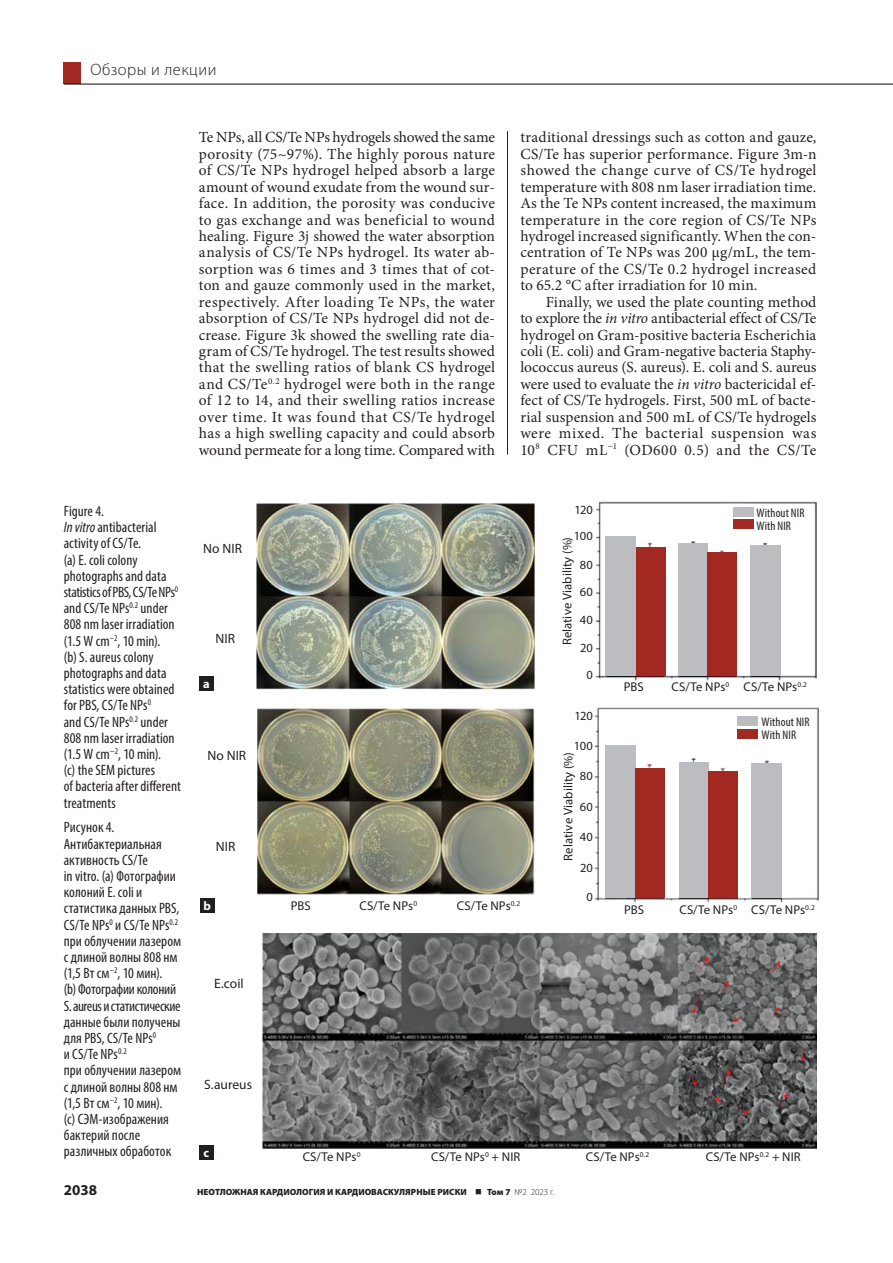
<style>
.page{position:relative;width:893px;height:1263px;background:#fff}
.page>*{position:absolute;margin:0;border:0;box-sizing:border-box;transform-origin:0 0}
.t1{font:300 16.5px "Myriad Pro";letter-spacing:.03em;color:#231f20}
.t2{font:15.45px/16.4px "Minion Pro";letter-spacing:.02em;color:#231f20;text-align:justify}
.t3{font:condensed 15px/16.2px "Myriad Pro";letter-spacing:.005em;color:#231f20}
.t4{font:700 15px "Myriad Pro";color:#231f20}
.t5{font:13.5px "Myriad Pro";letter-spacing:.005em;color:#231f20}
.t6{font:12.75px "Myriad Pro";letter-spacing:.005em;color:#231f20}
.t7{font:condensed 12.45px/13.5px "Myriad Pro";letter-spacing:.01em;color:#231f20}
.t8{font:12.45px "Myriad Pro";letter-spacing:.005em;color:#231f20}
.t9{font:700 12.45px "Myriad Pro";color:#fff}
.t10{font:900 9px "Myriad Pro";color:#231f20}
.s1{font-style:italic}
.s2{font-weight:300}
</style>
<div class="page">
<hr style="left:507px;top:131px;width:1px;height:324px;background:#231f20">
<img style="left:256px;top:503px;width:279px;height:187px">
<img style="left:595px;top:501px;width:221px;height:180px">
<img style="left:258px;top:708px;width:277px;height:186px">
<img style="left:595px;top:707px;width:224px;height:195px">
<img style="left:262px;top:933px;width:554px;height:216px">
<div style="left:199px;top:676px;width:15px;height:15px;background:#231f20"></div>
<div style="left:200px;top:898px;width:15px;height:15px;background:#231f20"></div>
<div style="left:199px;top:1145px;width:15px;height:15px;background:#231f20"></div>
<div style="left:606px;top:537px;width:30px;height:139px;background:#bcbdc0"></div>
<div style="left:678px;top:544px;width:30px;height:132px;background:#bcbdc0"></div>
<div style="left:750px;top:545px;width:30px;height:131px;background:#bcbdc0"></div>
<div style="left:733px;top:507px;width:21px;height:10px;background:#bcbdc0"></div>
<div style="left:733px;top:519px;width:21px;height:10px;background:#a22922"></div>
<div style="left:636px;top:547px;width:29px;height:129px;background:#a22922"></div>
<div style="left:707px;top:552px;width:30px;height:124px;background:#a22922"></div>
<div style="left:737px;top:716px;width:20px;height:10px;background:#bcbdc0"></div>
<div style="left:737px;top:729px;width:20px;height:10px;background:#a22922"></div>
<div style="left:605px;top:745px;width:30px;height:153px;background:#bcbdc0"></div>
<div style="left:679px;top:762px;width:30px;height:136px;background:#bcbdc0"></div>
<div style="left:751px;top:763px;width:31px;height:135px;background:#bcbdc0"></div>
<div style="left:635px;top:768px;width:29px;height:130px;background:#a22922"></div>
<div style="left:708px;top:771px;width:30px;height:127px;background:#a22922"></div>
<hr style="left:64px;top:83px;width:829px;height:2px;background:#231f20">
<div style="left:64px;top:63px;width:17px;height:21px;background:#a22922"></div>
<p class="t1" style="left:90px;top:61px;width:127px">Обзоры и лекции</p>
<p class="t2" style="left:199px;top:129px;width:298px">Te NPs, all CS/Te NPs hydrogels showed the same porosity (75~97%). The highly porous nature of CS/Te NPs hydrogel helped absorb a large amount of wound exudate from the wound sur&shy;face. In addition, the porosity was conducive to gas exchange and was beneficial to wound healing. Figure 3j showed the water absorption analysis of CS/Te NPs hydrogel. Its water ab&shy;sorption was 6 times and 3 times that of cot&shy;ton and gauze commonly used in the market, respectively. After loading Te NPs, the water absorption of CS/Te NPs hydrogel did not de&shy;crease. Figure 3k showed the swelling rate dia&shy;gram of CS/Te hydrogel. The test results showed that the swelling ratios of blank CS hydrogel and CS/Te<sup>0.2</sup> hydrogel were both in the range of 12 to 14, and their swelling ratios increase over time. It was found that CS/Te hydrogel has a high swelling capacity and could absorb wound permeate for a long time. Compared with</p>
<p class="t2" style="left:520px;top:129px;width:298px">traditional dressings such as cotton and gauze, CS/Te has superior performance. Figure 3m-n showed the change curve of CS/Te hydrogel temperature with 808 nm laser irradiation time.<br>As the Te NPs content increased, the maximum temperature in the core region of CS/Te NPs hydrogel increased significantly. When the con&shy;centration of Te NPs was 200 μg/mL, the tem&shy;perature of the CS/Te 0.2 hydrogel increased to 65.2 °C after irradiation for 10 min.</p>
<p class="t2" style="left:520px;top:294px;width:298px;text-indent:26px">Finally, we used the plate counting method to explore the <span class="s1">in vitro</span> antibacterial effect of CS/Te hydrogel on Gram-positive bacteria Escherichia coli (E. coli) and Gram-negative bacteria Staphy&shy;lococcus aureus (S. aureus). E. coli and S. aureus were used to evaluate the <span class="s1">in vitro</span> bactericidal ef&shy;fect of CS/Te hydrogels. First, 500 mL of bacte&shy;rial suspension and 500 mL of CS/Te hydrogels were mixed. The bacterial suspension was 10<sup>8</sup> CFU mL<sup>−1</sup> (OD600 0.5) and the CS/Te</p>
<p class="t3" style="left:64px;top:503px;width:119px">Figure 4.<br><span class="s1">In vitro</span> antibacterial activity of CS/Te.<br>(a) E. coli colony photographs and data statistics of PBS, CS/Te NPs<sup>0 </sup>and CS/Te NPs<sup>0.2</sup> under<br>808 nm laser irradiation (1.5 W cm<sup>–2</sup>, 10 min).<br>(b) S. aureus colony photographs and data statistics were obtained for PBS, CS/Te NPs<sup>0<br></sup>and CS/Te NPs<sup>0.2</sup> under<br>808 nm laser irradiation (1.5 W cm<sup>−2</sup>, 10 min).<br>(c) the SEM pictures<br>of bacteria after different treatments</p>
<p class="t3" style="left:64px;top:819px;width:119px">Рисунок 4.<br>Антибактериальная активность CS/Te<br>in vitro. (а) Фотографии колоний E. coli и статистика данных PBS,<br>CS/Te NPs<sup>0</sup> и CS/Te NPs<sup>0.2 </sup>при облучении лазером с длиной волны 808 нм (1,5 Вт см<sup>–2</sup>, 10 мин).<br>(b) Фотографии колоний<br>S. aureus и статистические данные были получены для PBS, CS/Te NPs<sup>0<br></sup>и CS/Te NPs<sup>0.2<br></sup>при облучении лазером с длиной волны 808 нм (1,5 Вт см<sup>–2</sup>, 10 мин).<br>(c) СЭМ-изображения бактерий после различных обработок</p>
<p class="t5" style="left:203px;top:540px;width:40px">No NIR</p>
<p class="t5" style="left:216px;top:630px;width:21px">NIR</p>
<p class="t9" style="left:203px;top:676px;width:8px">a</p>
<p class="t5" style="left:207px;top:747px;width:40px">No NIR</p>
<p class="t5" style="left:216px;top:838px;width:21px">NIR</p>
<p class="t9" style="left:203px;top:897px;width:9px">b</p>
<p class="t5" style="left:214px;top:975px;width:31px">E.coil</p>
<p class="t5" style="left:204px;top:1076px;width:49px">S.aureus</p>
<p class="t9" style="left:203px;top:1144px;width:7px">c</p>
<p class="t8" style="left:574px;top:502px;width:20px">120</p>
<p class="t8" style="left:574px;top:528px;width:21px">100</p>
<p class="t6" style="left:559px;top:645px;width:110px;rotate:-90deg">Relative Viability (%)</p>
<p class="t8" style="left:580px;top:557px;width:14px">80</p>
<p class="t8" style="left:580px;top:585px;width:14px">60</p>
<p class="t8" style="left:580px;top:612px;width:15px">40</p>
<p class="t8" style="left:580px;top:640px;width:14px">20</p>
<p class="t8" style="left:586px;top:667px;width:8px">0</p>
<p class="t8" style="left:574px;top:708px;width:20px">120</p>
<p class="t8" style="left:574px;top:738px;width:21px">100</p>
<p class="t6" style="left:560px;top:861px;width:110px;rotate:-90deg">Relative Viability (%)</p>
<p class="t8" style="left:580px;top:768px;width:14px">80</p>
<p class="t8" style="left:580px;top:799px;width:14px">60</p>
<p class="t8" style="left:580px;top:829px;width:15px">40</p>
<p class="t8" style="left:580px;top:860px;width:14px">20</p>
<p class="t7" style="left:756px;top:506px;width:50px">Without NIR<br>With NIR</p>
<p class="t6" style="left:624px;top:679px;width:21px">PBS</p>
<p class="t6" style="left:672px;top:679px;width:137px">CS/Te NPs<sup>0</sup> CS/Te NPs<sup>0.2</sup></p>
<p class="t7" style="left:761px;top:715px;width:50px">Without NIR<br>With NIR</p>
<p class="t8" style="left:586px;top:889px;width:8px">0</p>
<p class="t6" style="left:291px;top:898px;width:21px">PBS</p>
<p class="t6" style="left:359px;top:898px;width:59px">CS/Te NPs<sup>0</sup></p>
<p class="t6" style="left:457px;top:898px;width:65px">CS/Te NPs<sup>0.2</sup></p>
<p class="t6" style="left:624px;top:902px;width:21px">PBS</p>
<p class="t6" style="left:679px;top:902px;width:137px">CS/Te NPs<sup>0</sup> CS/Te NPs<sup>0.2</sup></p>
<p class="t6" style="left:303px;top:1149px;width:59px">CS/Te NPs<sup>0</sup></p>
<p class="t6" style="left:431px;top:1149px;width:91px">CS/Te NPs<sup>0</sup> + NIR</p>
<p class="t6" style="left:586px;top:1149px;width:65px">CS/Te NPs<sup>0.2</sup></p>
<p class="t6" style="left:706px;top:1149px;width:96px">CS/Te NPs<sup>0.2</sup> + NIR</p>
<p class="t4" style="left:64px;top:1180px;width:35px">2038</p>
<p class="t10" style="left:197px;top:1186px;width:359px">НЕОТЛОЖНАЯ КАРДИОЛОГИЯ И КАРДИОВАСКУЛЯРНЫЕ РИСКИ ■ Том 7 <span class="s2">№2 2023 г.</span></p>
</div>
